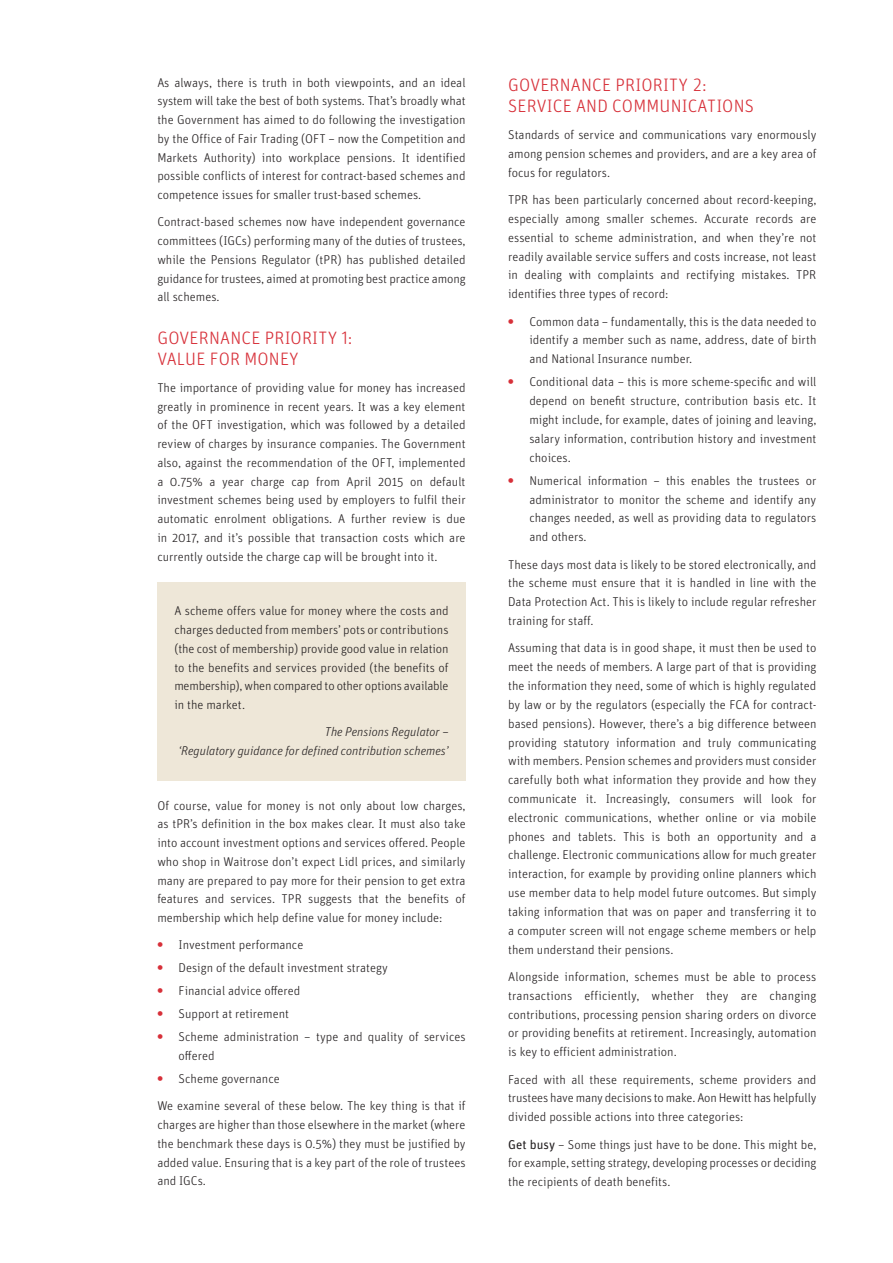
<style>
.page{position:relative;width:893px;height:1263px;background:#fff}
.page>*{position:absolute;margin:0;border:0;box-sizing:border-box;transform-origin:0 0}
.Subhead_2{font:300 18px/21px "Unit Rounded Pro";letter-spacing:.01em;color:#d73039}
.Body_copy{font:300 12.75px/18.8px "Unit Rounded Pro";color:#231f20;text-align:justify}
.Body_copy-2{font:italic 300 12.75px/18.8px "Unit Pro";color:#231f20;text-align:right}
.s1{font-weight:900;font-size:13.5px;color:#d73039}
.s2{font-weight:400}
</style>
<div class="page">
<div style="left:157px;top:582px;width:309px;height:199px;background:#eee7d8"></div>
<p class="Body_copy" style="left:157px;top:73px;width:310px">As always, there is truth in both viewpoints, and an ideal system will take the best of both systems. That’s broadly what the Government has aimed to do following the investigation by the Office of Fair Trading (OFT – now the Competition and Markets Authority) into workplace pensions. It identified possible conflicts of interest for contract-based schemes and competence issues for smaller trust-based schemes.</p>
<p class="Body_copy" style="left:157px;top:212px;width:310px">Contract-based schemes now have independent governance committees (IGCs) performing many of the duties of trustees, while the Pensions Regulator (tPR) has published detailed guidance for trustees, aimed at promoting best practice among all schemes.</p>
<p class="Subhead_2" style="left:157px;top:327px;width:196px">GOVERNANCE PRIORITY 1:<br>VALUE FOR MONEY</p>
<p class="Body_copy" style="left:157px;top:378px;width:310px">The importance of providing value for money has increased greatly in prominence in recent years. It was a key element of the OFT investigation, which was followed by a detailed review of charges by insurance companies. The Government also, against the recommendation of the OFT, implemented a 0.75% a year charge cap from April 2015 on default investment schemes being used by employers to fulfil their automatic enrolment obligations. A further review is due in 2017, and it’s possible that transaction costs which are currently outside the charge cap will be brought into it.</p>
<p class="Body_copy" style="left:174px;top:601px;width:276px">A scheme offers value for money where the costs and charges deducted from members’ pots or contributions (the cost of membership) provide good value in relation to the benefits and services provided (the benefits of membership), when compared to other options available in the market.</p>
<p class="Body_copy-2" style="left:178px;top:722px;width:272px">The Pensions Regulator –<br>‘Regulatory guidance for defined contribution schemes’</p>
<p class="Body_copy" style="left:157px;top:795px;width:310px">Of course, value for money is not only about low charges, as tPR’s definition in the box makes clear. It must also take into account investment options and services offered. People who shop in Waitrose don’t expect Lidl prices, and similarly many are prepared to pay more for their pension to get extra features and services. TPR suggests that the benefits of membership which help define value for money include:</p>
<p class="Body_copy" style="left:157px;top:935px;width:148px"><span class="s1">•</span> Investment performance</p>
<p class="Body_copy" style="left:157px;top:958px;width:232px"><span class="s1">•</span> Design of the default investment strategy</p>
<p class="Body_copy" style="left:157px;top:981px;width:144px"><span class="s1">•</span> Financial advice offered</p>
<p class="Body_copy" style="left:157px;top:1004px;width:133px"><span class="s1">•</span> Support at retirement</p>
<p class="Body_copy" style="left:179px;top:1027px;width:289px;text-indent:-21px"><span class="s1">•</span> Scheme administration – type and quality of services offered</p>
<p class="Body_copy" style="left:157px;top:1069px;width:124px"><span class="s1">•</span> Scheme governance</p>
<p class="Body_copy" style="left:157px;top:1096px;width:310px">We examine several of these below. The key thing is that if charges are higher than those elsewhere in the market (where the benchmark these days is 0.5%) they must be justified by added value. Ensuring that is a key part of the role of trustees and IGCs.</p>
<p class="Subhead_2" style="left:508px;top:74px;width:247px">GOVERNANCE PRIORITY 2:<br>SERVICE AND COMMUNICATIONS</p>
<p class="Body_copy" style="left:508px;top:125px;width:310px">Standards of service and communications vary enormously among pension schemes and providers, and are a key area of focus for regulators.</p>
<p class="Body_copy" style="left:508px;top:190px;width:310px">TPR has been particularly concerned about record-keeping, especially among smaller schemes. Accurate records are essential to scheme administration, and when they’re not readily available service suffers and costs increase, not least in dealing with complaints and rectifying mistakes. TPR identifies three types of record:</p>
<p class="Body_copy" style="left:529px;top:312px;width:289px;text-indent:-21px"><span class="s1">•</span> Common data – fundamentally, this is the data needed to identify a member such as name, address, date of birth and National Insurance number.</p>
<p class="Body_copy" style="left:529px;top:372px;width:289px;text-indent:-21px"><span class="s1">•</span> Conditional data – this is more scheme-specific and will depend on benefit structure, contribution basis etc. It might include, for example, dates of joining and leaving, salary information, contribution history and investment choices.</p>
<p class="Body_copy" style="left:529px;top:471px;width:289px;text-indent:-21px"><span class="s1">•</span> Numerical information – this enables the trustees or administrator to monitor the scheme and identify any changes needed, as well as providing data to regulators and others.</p>
<p class="Body_copy" style="left:508px;top:554px;width:310px">These days most data is likely to be stored electronically, and the scheme must ensure that it is handled in line with the Data Protection Act. This is likely to include regular refresher training for staff.</p>
<p class="Body_copy" style="left:508px;top:638px;width:310px">Assuming that data is in good shape, it must then be used to meet the needs of members. A large part of that is providing the information they need, some of which is highly regulated by law or by the regulators (especially the FCA for contract&shy;based pensions). However, there’s a big difference between providing statutory information and truly communicating with members. Pension schemes and providers must consider carefully both what information they provide and how they communicate it. Increasingly, consumers will look for electronic communications, whether online or via mobile phones and tablets. This is both an opportunity and a challenge. Electronic communications allow for much greater interaction, for example by providing online planners which use member data to help model future outcomes. But simply taking information that was on paper and transferring it to a computer screen will not engage scheme members or help them understand their pensions.</p>
<p class="Body_copy" style="left:508px;top:967px;width:310px">Alongside information, schemes must be able to process transactions efficiently, whether they are changing contributions, processing pension sharing orders on divorce or providing benefits at retirement. Increasingly, automation is key to efficient administration.</p>
<p class="Body_copy" style="left:508px;top:1069px;width:310px">Faced with all these requirements, scheme providers and trustees have many decisions to make. Aon Hewitt has helpfully divided possible actions into three categories:</p>
<p class="Body_copy" style="left:508px;top:1134px;width:310px"><span class="s2">Get busy</span> – Some things just have to be done. This might be, for example, setting strategy, developing processes or deciding the recipients of death benefits.</p>
</div>
